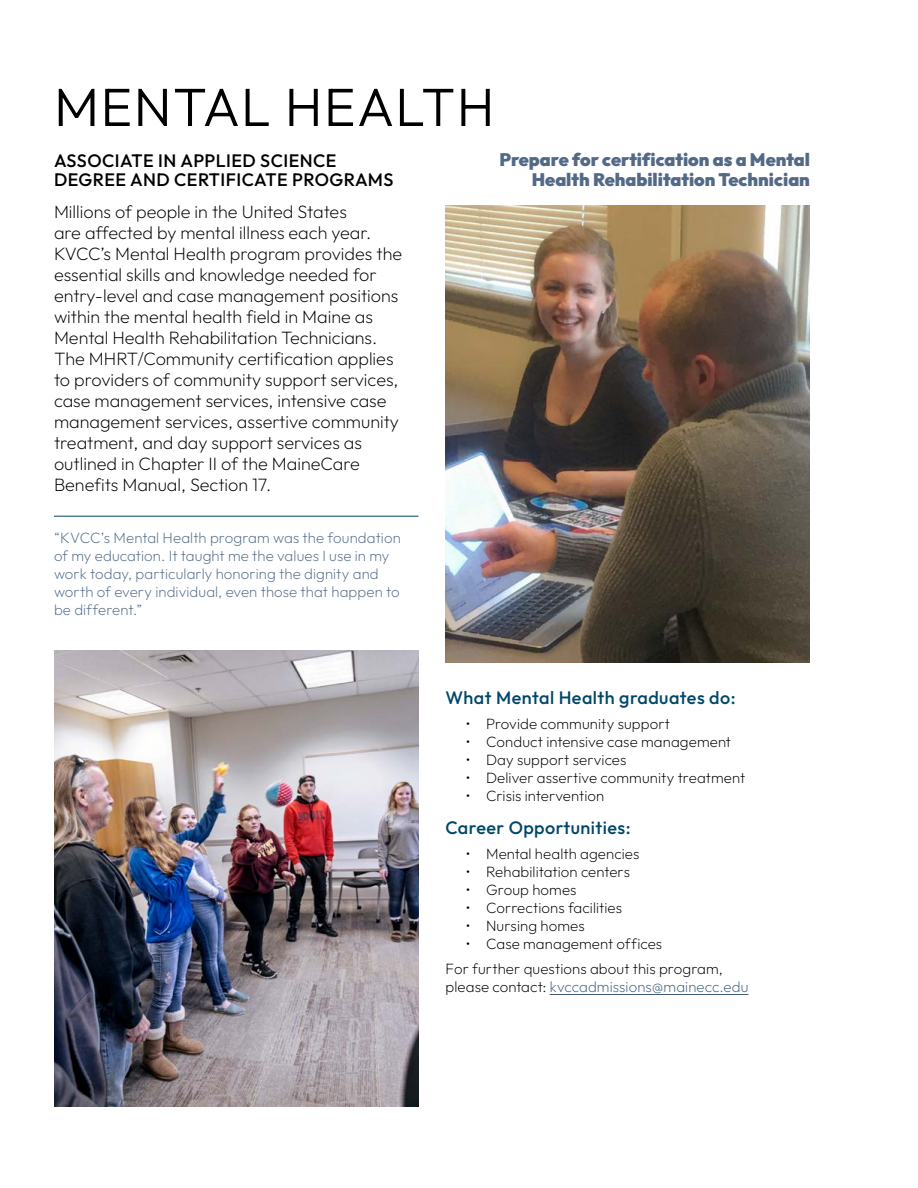
<style>
.page{position:relative;width:918px;height:1188px;background:#fff}
.page>*{position:absolute;margin:0;border:0;box-sizing:border-box;transform-origin:0 0}
.t1{font:300 54px "Outfit";letter-spacing:.025em;color:#000}
.t2{font:200 18px/21px "Outfit";color:#000}
.t3{font:900 18px/19.5px "Outfit";color:#536a87;text-align:right}
.t4{font:500 18px/19.5px "Outfit";letter-spacing:.025em;color:#000}
.t5{font:500 18px "Outfit";letter-spacing:.025em;color:#004769}
.t6{font:200 15px/24.8px "Outfit";letter-spacing:.005em;color:#000}
.t7{font:200 15px/18px "Outfit";letter-spacing:.005em;color:#536a87}
.t8{font:200 15px "Outfit";letter-spacing:.005em;color:#3e5d7c}
.s1{color:#000}
</style>
<div class="page">
<hr style="left:54px;top:516px;width:364px;height:1px;background:#004769">
<hr style="left:550px;top:994px;width:198px;height:1px;background:#3e5d7c">
<img style="left:446px;top:206px;width:364px;height:457px">
<img style="left:54px;top:650px;width:364px;height:457px">
<h1 class="t1" style="left:54px;top:74px;width:442px">MENTAL HEALTH</h1>
<p class="t4" style="left:54px;top:151px;width:341px">ASSOCIATE IN APPLIED SCIENCE<br>DEGREE AND CERTIFICATE PROGRAMS</p>
<p class="t2" style="left:54px;top:202px;width:350px">Millions of people in the United States<br>are affected by mental illness each year.<br>KVCC’s Mental Health program provides the essential skills and knowledge needed for entry-level and case management positions within the mental health field in Maine as Mental Health Rehabilitation Technicians.<br>The MHRT/Community certification applies to providers of community support services, case management services, intensive case management services, assertive community treatment, and day support services as outlined in Chapter II of the MaineCare Benefits Manual, Section 17.</p>
<p class="t7" style="left:54px;top:529px;width:348px">“KVCC’s Mental Health program was the foundation of my education. It taught me the values I use in my work today, particularly honoring the dignity and worth of every individual, even those that happen to be different.”</p>
<p class="t3" style="left:499px;top:151px;width:312px">Prepare for certification as a Mental<br>Health Rehabilitation Technician</p>
<p class="t5" style="left:446px;top:686px;width:292px">What Mental Health graduates do:</p>
<p class="t6" style="left:466px;top:712px;width:206px">• Provide community support</p>
<p class="t6" style="left:466px;top:730px;width:267px">• Conduct intensive case management</p>
<p class="t6" style="left:466px;top:748px;width:162px">• Day support services</p>
<p class="t6" style="left:466px;top:766px;width:281px">• Deliver assertive community treatment</p>
<p class="t6" style="left:466px;top:784px;width:140px">• Crisis intervention</p>
<p class="t5" style="left:446px;top:816px;width:187px">Career Opportunities:</p>
<p class="t6" style="left:466px;top:841px;width:175px">• Mental health agencies</p>
<p class="t6" style="left:466px;top:859px;width:166px">• Rehabilitation centers</p>
<p class="t6" style="left:466px;top:877px;width:112px">• Group homes</p>
<p class="t6" style="left:466px;top:895px;width:158px">• Corrections facilities</p>
<p class="t6" style="left:466px;top:913px;width:120px">• Nursing homes</p>
<p class="t6" style="left:446px;top:931px;width:279px;text-indent:20px">• Case management offices<br>For further questions about this program,</p>
<p class="t8" style="left:446px;top:977px;width:304px"><span class="s1">please contact:</span> kvccadmissions@mainecc.edu</p>
</div>
